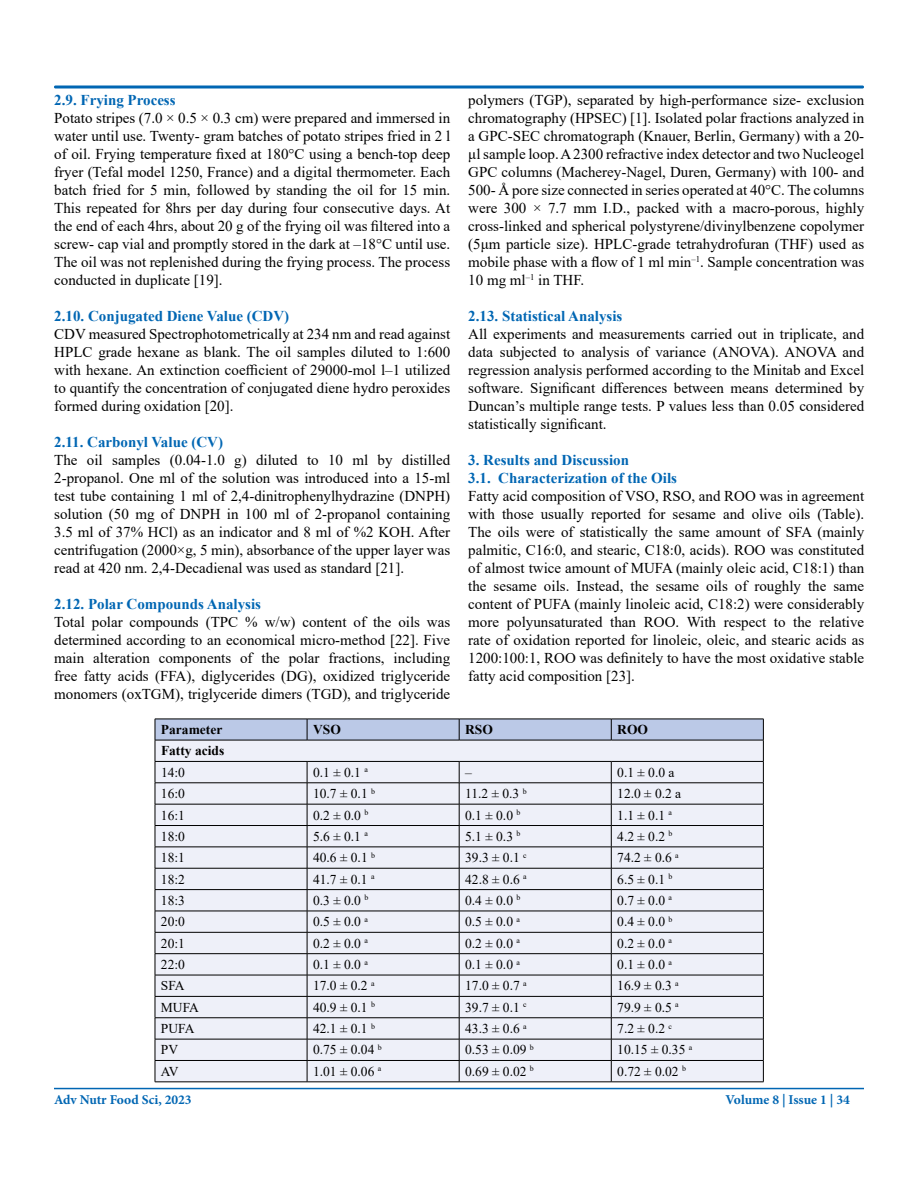
<style>
.page{position:relative;width:918px;height:1188px;background:#fff}
.page>*{position:absolute;margin:0;border:0;box-sizing:border-box;transform-origin:0 0}
.t1{font:15px/18px "Times New Roman";color:#000;text-align:justify}
.t2{font:700 15px/18px "Times New Roman";color:#0066b3}
.t3{font:13.5px "Times New Roman";color:#000}
.t4{font:700 13.5px "Minion Pro";color:#0066b3}
.t5{font:700 13.5px "Times New Roman";color:#000}
</style>
<div class="page">
<hr style="left:54px;top:1088px;width:810px;height:1px;background:#0066b3">
<div style="left:54px;top:86px;width:810px;height:2px;border:2px solid #0066b3"></div>
<svg style="left:155px;top:719px;width:609px;height:363px;background:#dee0ea"></svg>
<hr style="left:155px;top:1082px;width:152px;height:1px;background:#000">
<hr style="left:307px;top:1082px;width:152px;height:1px;background:#000">
<hr style="left:459px;top:1082px;width:152px;height:1px;background:#000">
<hr style="left:611px;top:1082px;width:153px;height:1px;background:#000">
<p class="t2" style="left:54px;top:90px;width:123px">2.9. Frying Process</p>
<p class="t1" style="left:54px;top:108px;width:398px">Potato stripes (7.0 × 0.5 × 0.3 cm) were prepared and immersed in water until use. Twenty- gram batches of potato stripes fried in 2 l of oil. Frying temperature fixed at 180°C using a bench-top deep fryer (Tefal model 1250, France) and a digital thermometer. Each batch fried for 5 min, followed by standing the oil for 15 min.<br>This repeated for 8hrs per day during four consecutive days. At the end of each 4hrs, about 20 g of the frying oil was filtered into a screw- cap vial and promptly stored in the dark at –18°C until use.<br>The oil was not replenished during the frying process. The process conducted in duplicate [19].</p>
<p class="t2" style="left:54px;top:306px;width:236px">2.10. Conjugated Diene Value (CDV)</p>
<p class="t1" style="left:54px;top:324px;width:398px">CDV measured Spectrophotometrically at 234 nm and read against HPLC grade hexane as blank. The oil samples diluted to 1:600 with hexane. An extinction coefficient of 29000-mol l–1 utilized to quantify the concentration of conjugated diene hydro peroxides formed during oxidation [20].</p>
<p class="t2" style="left:54px;top:432px;width:170px">2.11. Carbonyl Value (CV)</p>
<p class="t1" style="left:54px;top:450px;width:398px">The oil samples (0.04-1.0 g) diluted to 10 ml by distilled 2-propanol. One ml of the solution was introduced into a 15-ml test tube containing 1 ml of 2,4-dinitrophenylhydrazine (DNPH) solution (50 mg of DNPH in 100 ml of 2-propanol containing 3.5 ml of 37% HCl) as an indicator and 8 ml of %2 KOH. After centrifugation (2000×g, 5 min), absorbance of the upper layer was read at 420 nm. 2,4-Decadienal was used as standard [21].</p>
<p class="t2" style="left:54px;top:594px;width:208px">2.12. Polar Compounds Analysis</p>
<p class="t1" style="left:54px;top:612px;width:398px">Total polar compounds (TPC % w/w) content of the oils was determined according to an economical micro-method [22]. Five main alteration components of the polar fractions, including free fatty acids (FFA), diglycerides (DG), oxidized triglyceride monomers (oxTGM), triglyceride dimers (TGD), and triglyceride</p>
<p class="t1" style="left:468px;top:90px;width:398px">polymers (TGP), separated by high-performance size- exclusion chromatography (HPSEC) [1]. Isolated polar fractions analyzed in a GPC-SEC chromatograph (Knauer, Berlin, Germany) with a 20- μl sample loop. A 2300 refractive index detector and two Nucleogel GPC columns (Macherey-Nagel, Duren, Germany) with 100- and 500- Å pore size connected in series operated at 40°C. The columns were 300 × 7.7 mm I.D., packed with a macro-porous, highly cross-linked and spherical polystyrene/divinylbenzene copolymer (5μm particle size). HPLC-grade tetrahydrofuran (THF) used as mobile phase with a flow of 1 ml min<sup>–1</sup>. Sample concentration was 10 mg ml<sup>–1</sup> in THF.</p>
<p class="t2" style="left:468px;top:306px;width:156px">2.13. Statistical Analysis</p>
<p class="t1" style="left:468px;top:324px;width:398px">All experiments and measurements carried out in triplicate, and data subjected to analysis of variance (ANOVA). ANOVA and regression analysis performed according to the Minitab and Excel software. Significant differences between means determined by Duncan’s multiple range tests. P values less than 0.05 considered statistically significant.</p>
<p class="t2" style="left:468px;top:450px;width:210px">3. Results and Discussion<br>3.1. Characterization of the Oils</p>
<p class="t1" style="left:468px;top:486px;width:398px">Fatty acid composition of VSO, RSO, and ROO was in agreement with those usually reported for sesame and olive oils (Table).<br>The oils were of statistically the same amount of SFA (mainly palmitic, C16:0, and stearic, C18:0, acids). ROO was constituted of almost twice amount of MUFA (mainly oleic acid, C18:1) than the sesame oils. Instead, the sesame oils of roughly the same content of PUFA (mainly linoleic acid, C18:2) were considerably more polyunsaturated than ROO. With respect to the relative rate of oxidation reported for linoleic, oleic, and stearic acids as 1200:100:1, ROO was definitely to have the most oxidative stable fatty acid composition [23].</p>
<p class="t5" style="left:161px;top:720px;width:63px">Parameter</p>
<p class="t5" style="left:313px;top:720px;width:29px">VSO</p>
<p class="t5" style="left:465px;top:720px;width:29px">RSO</p>
<p class="t5" style="left:617px;top:720px;width:32px">ROO</p>
<p class="t5" style="left:161px;top:741px;width:65px">Fatty acids</p>
<p class="t3" style="left:161px;top:763px;width:26px">14:0</p>
<p class="t3" style="left:313px;top:763px;width:56px">0.1 ± 0.1 <sup>a</sup></p>
<p class="t3" style="left:465px;top:763px;width:8px">–</p>
<p class="t3" style="left:617px;top:763px;width:59px">0.1 ± 0.0 a</p>
<p class="t3" style="left:161px;top:784px;width:26px">16:0</p>
<p class="t3" style="left:313px;top:784px;width:63px">10.7 ± 0.1 <sup>b</sup></p>
<p class="t3" style="left:465px;top:784px;width:63px">11.2 ± 0.3 <sup>b</sup></p>
<p class="t3" style="left:617px;top:784px;width:66px">12.0 ± 0.2 a</p>
<p class="t3" style="left:161px;top:805px;width:26px">16:1</p>
<p class="t3" style="left:313px;top:805px;width:57px">0.2 ± 0.0 <sup>b</sup></p>
<p class="t3" style="left:465px;top:805px;width:57px">0.1 ± 0.0 <sup>b</sup></p>
<p class="t3" style="left:617px;top:805px;width:56px">1.1 ± 0.1 <sup>a</sup></p>
<p class="t3" style="left:161px;top:827px;width:26px">18:0</p>
<p class="t3" style="left:313px;top:827px;width:56px">5.6 ± 0.1 <sup>a</sup></p>
<p class="t3" style="left:465px;top:827px;width:57px">5.1 ± 0.3 <sup>b</sup></p>
<p class="t3" style="left:617px;top:827px;width:57px">4.2 ± 0.2 <sup>b</sup></p>
<p class="t3" style="left:161px;top:848px;width:26px">18:1</p>
<p class="t3" style="left:313px;top:848px;width:63px">40.6 ± 0.1 <sup>b</sup></p>
<p class="t3" style="left:465px;top:848px;width:63px">39.3 ± 0.1 <sup>c</sup></p>
<p class="t3" style="left:617px;top:848px;width:63px">74.2 ± 0.6 <sup>a</sup></p>
<p class="t3" style="left:161px;top:870px;width:26px">18:2</p>
<p class="t3" style="left:313px;top:870px;width:63px">41.7 ± 0.1 <sup>a</sup></p>
<p class="t3" style="left:465px;top:870px;width:63px">42.8 ± 0.6 <sup>a</sup></p>
<p class="t3" style="left:617px;top:870px;width:57px">6.5 ± 0.1 <sup>b</sup></p>
<p class="t3" style="left:161px;top:891px;width:26px">18:3</p>
<p class="t3" style="left:313px;top:891px;width:57px">0.3 ± 0.0 <sup>b</sup></p>
<p class="t3" style="left:465px;top:891px;width:57px">0.4 ± 0.0 <sup>b</sup></p>
<p class="t3" style="left:617px;top:891px;width:56px">0.7 ± 0.0 <sup>a</sup></p>
<p class="t3" style="left:161px;top:912px;width:26px">20:0</p>
<p class="t3" style="left:313px;top:912px;width:56px">0.5 ± 0.0 <sup>a</sup></p>
<p class="t3" style="left:465px;top:912px;width:56px">0.5 ± 0.0 <sup>a</sup></p>
<p class="t3" style="left:617px;top:912px;width:57px">0.4 ± 0.0 <sup>b</sup></p>
<p class="t3" style="left:161px;top:934px;width:26px">20:1</p>
<p class="t3" style="left:313px;top:934px;width:56px">0.2 ± 0.0 <sup>a</sup></p>
<p class="t3" style="left:465px;top:934px;width:56px">0.2 ± 0.0 <sup>a</sup></p>
<p class="t3" style="left:617px;top:934px;width:56px">0.2 ± 0.0 <sup>a</sup></p>
<p class="t3" style="left:161px;top:955px;width:26px">22:0</p>
<p class="t3" style="left:313px;top:955px;width:56px">0.1 ± 0.0 <sup>a</sup></p>
<p class="t3" style="left:465px;top:955px;width:56px">0.1 ± 0.0 <sup>a</sup></p>
<p class="t3" style="left:617px;top:955px;width:56px">0.1 ± 0.0 <sup>a</sup></p>
<p class="t3" style="left:161px;top:976px;width:25px">SFA</p>
<p class="t3" style="left:313px;top:976px;width:63px">17.0 ± 0.2 <sup>a</sup></p>
<p class="t3" style="left:465px;top:976px;width:63px">17.0 ± 0.7 <sup>a</sup></p>
<p class="t3" style="left:617px;top:976px;width:63px">16.9 ± 0.3 <sup>a</sup></p>
<p class="t3" style="left:161px;top:998px;width:40px">MUFA</p>
<p class="t3" style="left:313px;top:998px;width:63px">40.9 ± 0.1 <sup>b</sup></p>
<p class="t3" style="left:465px;top:998px;width:63px">39.7 ± 0.1 <sup>c</sup></p>
<p class="t3" style="left:617px;top:998px;width:63px">79.9 ± 0.5 <sup>a</sup></p>
<p class="t3" style="left:161px;top:1019px;width:35px">PUFA</p>
<p class="t3" style="left:313px;top:1019px;width:63px">42.1 ± 0.1 <sup>b</sup></p>
<p class="t3" style="left:465px;top:1019px;width:63px">43.3 ± 0.6 <sup>a</sup></p>
<p class="t3" style="left:617px;top:1019px;width:56px">7.2 ± 0.2 <sup>c</sup></p>
<p class="t3" style="left:161px;top:1040px;width:19px">PV</p>
<p class="t3" style="left:313px;top:1040px;width:70px">0.75 ± 0.04 <sup>b</sup></p>
<p class="t3" style="left:465px;top:1040px;width:70px">0.53 ± 0.09 <sup>b</sup></p>
<p class="t3" style="left:617px;top:1040px;width:77px">10.15 ± 0.35 <sup>a</sup></p>
<p class="t3" style="left:161px;top:1062px;width:19px">AV</p>
<p class="t3" style="left:313px;top:1062px;width:70px">1.01 ± 0.06 <sup>a</sup></p>
<p class="t3" style="left:465px;top:1062px;width:70px">0.69 ± 0.02 <sup>b</sup></p>
<p class="t3" style="left:617px;top:1062px;width:70px">0.72 ± 0.02 <sup>b</sup></p>
<p class="t4" style="left:54px;top:1090px;width:139px">Adv Nutr Food Sci, 2023</p>
<p class="t4" style="left:726px;top:1090px;width:126px">Volume 8 | Issue 1 | 34</p>
</div>
